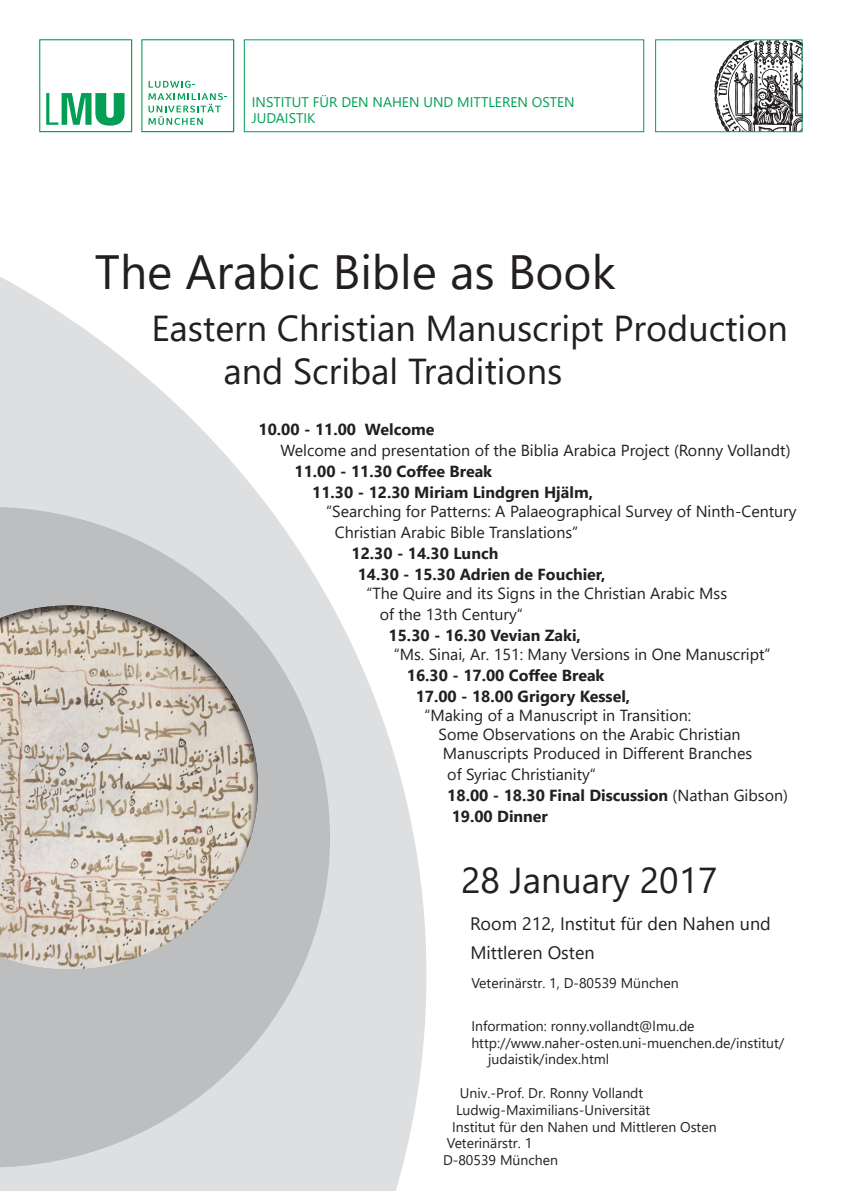
<style>
.page{position:relative;width:842px;height:1191px;background:#fff}
.page>*{position:absolute;margin:0;border:0;box-sizing:border-box;transform-origin:0 0}
.t1{font:48px "Segoe UI";color:#231f20}
.t2{font:36px "Segoe UI";color:#231f20}
.t3{font:18px/28.8px "Segoe UI";color:#231f20}
.t4{font:16px/21px "Segoe UI";color:#231f20}
.t5{font:700 16px "Segoe UI";color:#231f20}
.t6{font:14px "Segoe UI";color:#231f20}
.t7{font:14px "Segoe UI";color:#009f54}
.s1{font-weight:700}
.s2{font-weight:400}
</style>
<div class="page">
<svg style="left:0;top:277px;width:426px;height:914px;fill:#dedfe0"></svg>
<svg style="left:0;top:507px;width:330px;height:660px;fill:#bdbec0"></svg>
<svg style="left:714px;top:42px;width:86px;height:88px"></svg>
<svg style="left:46px;top:93px;width:79px;height:33px"></svg>
<svg style="left:148px;top:80px;width:79px;height:45px"></svg>
<div style="left:244px;top:40px;width:400px;height:92px;background:#fff;border:1px solid #009f54"></div>
<div style="left:655px;top:40px;width:147px;height:92px;border:1px solid #009f54"></div>
<div style="left:142px;top:40px;width:92px;height:92px;border:1px solid #009f54"></div>
<div style="left:40px;top:40px;width:92px;height:92px;border:1px solid #009f54"></div>
<div style="left:0;top:604px;width:258px;height:366px;background:#231f20;opacity:.75"></div>
<p class="t7" style="left:252px;top:90px;width:324px">INSTITUT FÜR DEN NAHEN UND MITTLEREN OSTEN</p>
<p class="t7" style="left:252px;top:107px;width:65px">JUDAISTIK</p>
<p class="t1" style="left:95px;top:233px;width:522px">The Arabic Bible as Book</p>
<p class="t2" style="left:151px;top:299px;width:638px">Eastern Christian Manuscript Production</p>
<p class="t2" style="left:223px;top:342px;width:340px">and Scribal Traditions</p>
<p class="t5" style="left:259px;top:416px;width:178px">10.00 - 11.00 Welcome</p>
<p class="t4" style="left:281px;top:439px;width:511px">Welcome and presentation of the Biblia Arabica Project (Ronny Vollandt)</p>
<p class="t5" style="left:295px;top:458px;width:199px">11.00 - 11.30 Coffee Break</p>
<p class="t5" style="left:312px;top:479px;width:282px">11.30 - 12.30 Miriam Lindgren Hjälm,</p>
<p class="t4" style="left:335px;top:500px;width:463px;text-indent:-9px">“Searching for Patterns: A Palaeographical Survey of Ninth-Century<br>Christian Arabic Bible Translations”</p>
<p class="t5" style="left:351px;top:540px;width:148px">12.30 - 14.30 Lunch</p>
<p class="t5" style="left:358px;top:561px;width:249px">14.30 - 15.30 Adrien de Fouchier,</p>
<p class="t4" style="left:366px;top:582px;width:362px">“The Quire and its Signs in the Christian Arabic Mss</p>
<p class="t4" style="left:380px;top:603px;width:145px">of the 13th Century“</p>
<p class="t5" style="left:389px;top:622px;width:194px">15.30 - 16.30 Vevian Zaki,</p>
<p class="t4" style="left:407px;top:643px;width:365px;text-indent:-13px">“Ms. Sinai, Ar. 151: Many Versions in One Manuscript”<br><span class="s1">16.30 - 17.00 Coffee Break</span></p>
<p class="t5" style="left:416px;top:683px;width:216px">17.00 - 18.00 Grigory Kessel,</p>
<p class="t4" style="left:424px;top:704px;width:268px">“Making of a Manuscript in Transition:</p>
<p class="t4" style="left:438px;top:723px;width:304px">Some Observations on the Arabic Christian</p>
<p class="t4" style="left:443px;top:742px;width:311px">Manuscripts Produced in Different Branches</p>
<p class="t4" style="left:447px;top:763px;width:150px">of Syriac Christianity“</p>
<p class="t5" style="left:447px;top:782px;width:342px">18.00 - 18.30 Final Discussion <span class="s2">(Nathan Gibson)</span></p>
<p class="t5" style="left:452px;top:803px;width:98px">19.00 Dinner</p>
<p class="t2" style="left:461px;top:850px;width:258px">28 January 2017</p>
<p class="t3" style="left:470px;top:909px;width:302px">Room 212, Institut für den Nahen und<br>Mittleren Osten</p>
<p class="t6" style="left:471px;top:971px;width:209px">Veterinärstr. 1, D-80539 München</p>
<p class="t6" style="left:471px;top:1014px;width:225px">Information: ronny.vollandt@lmu.de</p>
<p class="t6" style="left:471px;top:1031px;width:314px">http://www.naher-osten.uni-muenchen.de/institut/</p>
<p class="t6" style="left:488px;top:1048px;width:123px">judaistik/index.html</p>
<p class="t6" style="left:460px;top:1081px;width:185px">Univ.-Prof. Dr. Ronny Vollandt</p>
<p class="t6" style="left:456px;top:1098px;width:196px">Ludwig-Maximilians-Universität</p>
<p class="t6" style="left:452px;top:1115px;width:266px">Institut für den Nahen und Mittleren Osten</p>
<p class="t6" style="left:447px;top:1132px;width:87px">Veterinärstr. 1</p>
<p class="t6" style="left:443px;top:1149px;width:117px">D-80539 München</p>
</div>
